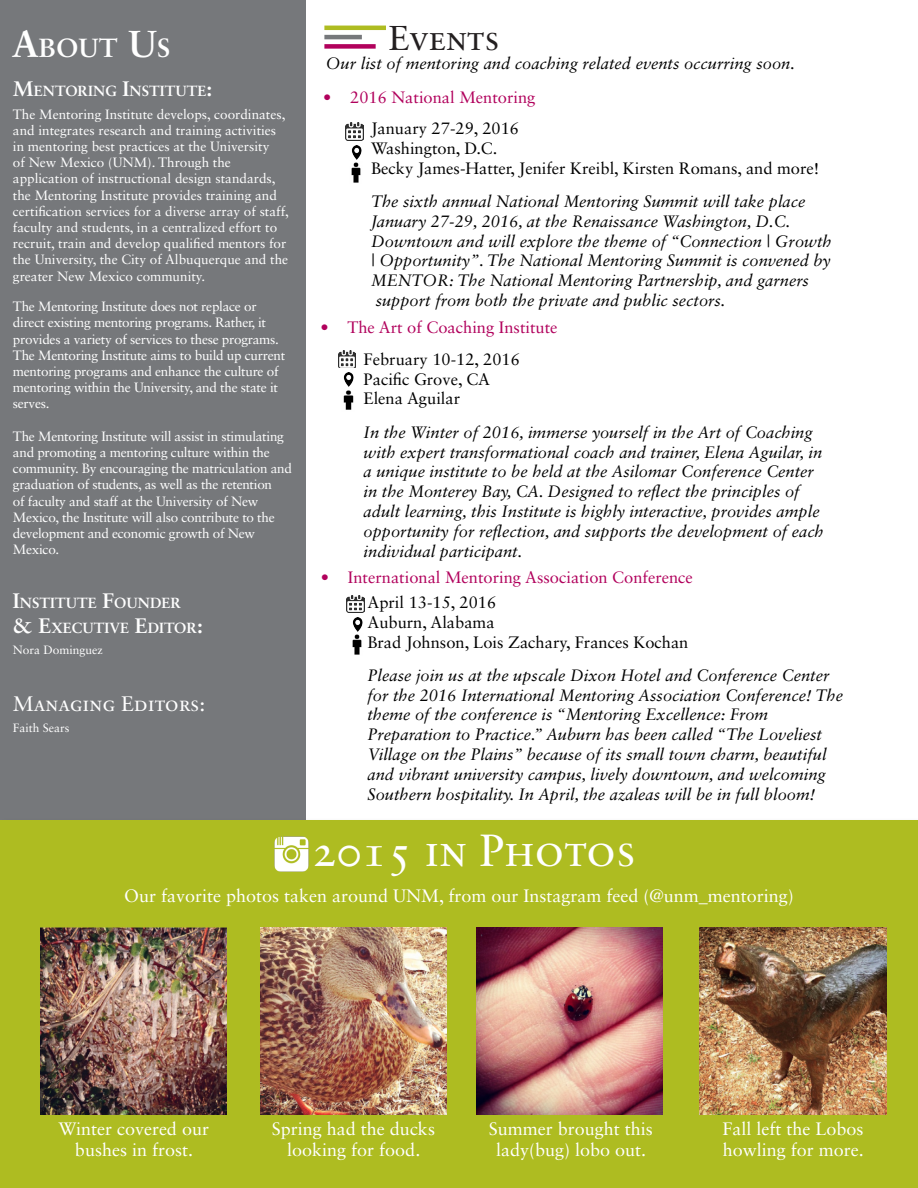
<style>
.page{position:relative;width:918px;height:1188px;background:#fff}
.page>*{position:absolute;margin:0;border:0;box-sizing:border-box;transform-origin:0 0}
.t1{font:45px "Sabon LT Std";color:#fff}
.t2{font:34.5px "Sabon LT Std";color:#231f20}
.t3{font:700 26.25px "Sabon LT Std";color:#fff}
.t4{font:21px "Sabon LT Std";color:#fff}
.t5{font:18px/21.6px "Sabon LT Std";color:#fff;text-align:center}
.t6{font:italic 16.5px/19.8px "Sabon LT Std";color:#000}
.t7{font:16.5px "Sabon LT Std";color:#000}
.t8{font:16.5px "Sabon LT Std";color:#b1015c}
.t9{font:700 14.7px "Sabon LT Std";color:#fff}
.t10{font:13.5px/16.2px "Sabon LT Std";letter-spacing:-.02em;color:#fff}
.t11{font:13.5px/16.2px "Sabon LT Std";color:#fff}
.t12{font:12px "Sabon LT Std";color:#fff}
.s1{font-size:37.5px}
.s2{font-size:21px}
</style>
<div class="page">
<div style="left:0;top:0;width:306px;height:843px;background:#76787b"></div>
<div style="left:0;top:821px;width:918px;height:367px;background:#aebc21"></div>
<div style="left:324px;top:44px;width:52px;height:5px;background:#b1015c"></div>
<hr style="left:324px;top:35px;width:38px;height:4px;background:#76787b">
<hr style="left:324px;top:26px;width:62px;height:4px;background:#aebc21">
<img style="left:344px;top:373px;width:10px;height:14px">
<img style="left:338px;top:351px;width:18px;height:17px">
<img style="left:343px;top:390px;width:11px;height:20px">
<img style="left:351px;top:145px;width:11px;height:14px">
<img style="left:346px;top:123px;width:17px;height:17px">
<img style="left:351px;top:162px;width:10px;height:21px">
<img style="left:352px;top:617px;width:11px;height:14px">
<img style="left:347px;top:595px;width:17px;height:17px">
<img style="left:352px;top:634px;width:10px;height:21px">
<img style="left:274px;top:836px;width:35px;height:36px">
<img style="left:260px;top:928px;width:187px;height:187px">
<img style="left:476px;top:928px;width:186px;height:187px">
<img style="left:700px;top:928px;width:186px;height:187px">
<img style="left:40px;top:928px;width:187px;height:187px">
<p class="t3" style="left:12px;top:31px;width:160px"><span class="s1">A</span>BOUT <span class="s1">U</span>S</p>
<p class="t9" style="left:13px;top:81px;width:201px"><span class="s2">M</span>ENTORING <span class="s2">I</span>NSTITUTE<span class="s2">:</span></p>
<p class="t11" style="left:13px;top:106px;width:278px">The Mentoring Institute develops, coordinates, and integrates research and training activities in mentoring best practices at the University<br>of New Mexico (UNM). Through the application of instructional design standards, the Mentoring Institute provides training and certification services for a diverse array of staff, faculty and students, in a centralized effort to recruit, train and develop qualified mentors for the University, the City of Albuquerque and the greater New Mexico community.</p>
<p class="t10" style="left:13px;top:298px;width:274px">The Mentoring Institute does not replace or direct existing mentoring programs. Rather, it provides a variety of services to these programs.<br>The Mentoring Institute aims to build up current mentoring programs and enhance the culture of mentoring within the University, and the state it serves.</p>
<p class="t10" style="left:13px;top:428px;width:281px">The Mentoring Institute will assist in stimulating and promoting a mentoring culture within the community. By encouraging the matriculation and graduation of students, as well as the retention<br>of faculty and staff at the University of New Mexico, the Institute will also contribute to the development and economic growth of New Mexico.</p>
<p class="t9" style="left:13px;top:593px;width:170px"><span class="s2">I</span>NSTITUTE <span class="s2">F</span>OUNDER</p>
<p class="t9" style="left:13px;top:619px;width:191px"><span class="s2">&amp; E</span>XECUTIVE <span class="s2">E</span>DITOR<span class="s2">:</span></p>
<p class="t12" style="left:13px;top:643px;width:91px">Nora Dominguez</p>
<p class="t4" style="left:13px;top:691px;width:194px">Managing Editors:</p>
<p class="t12" style="left:13px;top:721px;width:58px">Faith Sears</p>
<p class="t2" style="left:389px;top:17px;width:113px">Events</p>
<p class="t6" style="left:326px;top:54px;width:471px">Our list of mentoring and coaching related events occurring soon.</p>
<p class="t8" style="left:323px;top:87px;width:214px">• 2016 National Mentoring</p>
<p class="t7" style="left:371px;top:119px;width:149px">January 27-29, 2016</p>
<p class="t7" style="left:371px;top:138px;width:128px">Washington, D.C.</p>
<p class="t7" style="left:371px;top:158px;width:450px">Becky James-Hatter, Jenifer Kreibl, Kirsten Romans, and more!</p>
<p class="t6" style="left:371px;top:191px;width:436px">The sixth annual National Mentoring Summit will take place</p>
<p class="t6" style="left:371px;top:211px;width:421px">January 27-29, 2016, at the Renaissance Washington, D.C.</p>
<p class="t6" style="left:371px;top:231px;width:462px;text-align:justify">Downtown and will explore the theme of “Connection | Growth | Opportunity”. The National Mentoring Summit is convened by MENTOR: The National Mentoring Partnership, and garners</p>
<p class="t6" style="left:376px;top:290px;width:351px">support from both the private and public sectors.</p>
<p class="t8" style="left:320px;top:317px;width:239px">• The Art of Coaching Institute</p>
<p class="t7" style="left:364px;top:349px;width:158px">February 10-12, 2016</p>
<p class="t7" style="left:364px;top:369px;width:128px">Pacific Grove, CA</p>
<p class="t7" style="left:364px;top:389px;width:98px">Elena Aguilar</p>
<p class="t6" style="left:364px;top:422px;width:462px">In the Winter of 2016, immerse yourself in the Art of Coaching with expert transformational coach and trainer, Elena Aguilar, in a unique institute to be held at the Asilomar Conference Center in the Monterey Bay, CA. Designed to reflect the principles of adult learning, this Institute is highly interactive, provides ample opportunity for reflection, and supports the development of each individual participant.</p>
<p class="t8" style="left:321px;top:568px;width:373px">• International Mentoring Association Conference</p>
<p class="t7" style="left:367px;top:592px;width:130px">April 13-15, 2016</p>
<p class="t7" style="left:367px;top:612px;width:129px">Auburn, Alabama</p>
<p class="t7" style="left:367px;top:632px;width:322px">Brad Johnson, Lois Zachary, Frances Kochan</p>
<p class="t6" style="left:367px;top:665px;width:477px">Please join us at the upscale Dixon Hotel and Conference Center for the 2016 International Mentoring Association Conference! The theme of the conference is “Mentoring Excellence: From</p>
<p class="t6" style="left:367px;top:725px;width:461px">Preparation to Practice.” Auburn has been called “The Loveliest Village on the Plains” because of its small town charm, beautiful and vibrant university campus, lively downtown, and welcoming Southern hospitality. In April, the azaleas will be in full bloom!</p>
<p class="t1" style="left:312px;top:823px;width:326px">2015 in Photos</p>
<p class="t5" style="left:124px;top:884px;width:671px">Our favorite photos taken around UNM, from our Instagram feed (@unm_mentoring)</p>
<p class="t5" style="left:58px;top:1117px;width:152px">Winter covered our bushes in frost.</p>
<p class="t5" style="left:272px;top:1117px;width:165px">Spring had the ducks looking for food.</p>
<p class="t5" style="left:489px;top:1117px;width:165px">Summer brought this lady(bug) lobo out.</p>
<p class="t5" style="left:722px;top:1117px;width:143px;text-align:left">Fall left the Lobos howling for more.</p>
</div>
